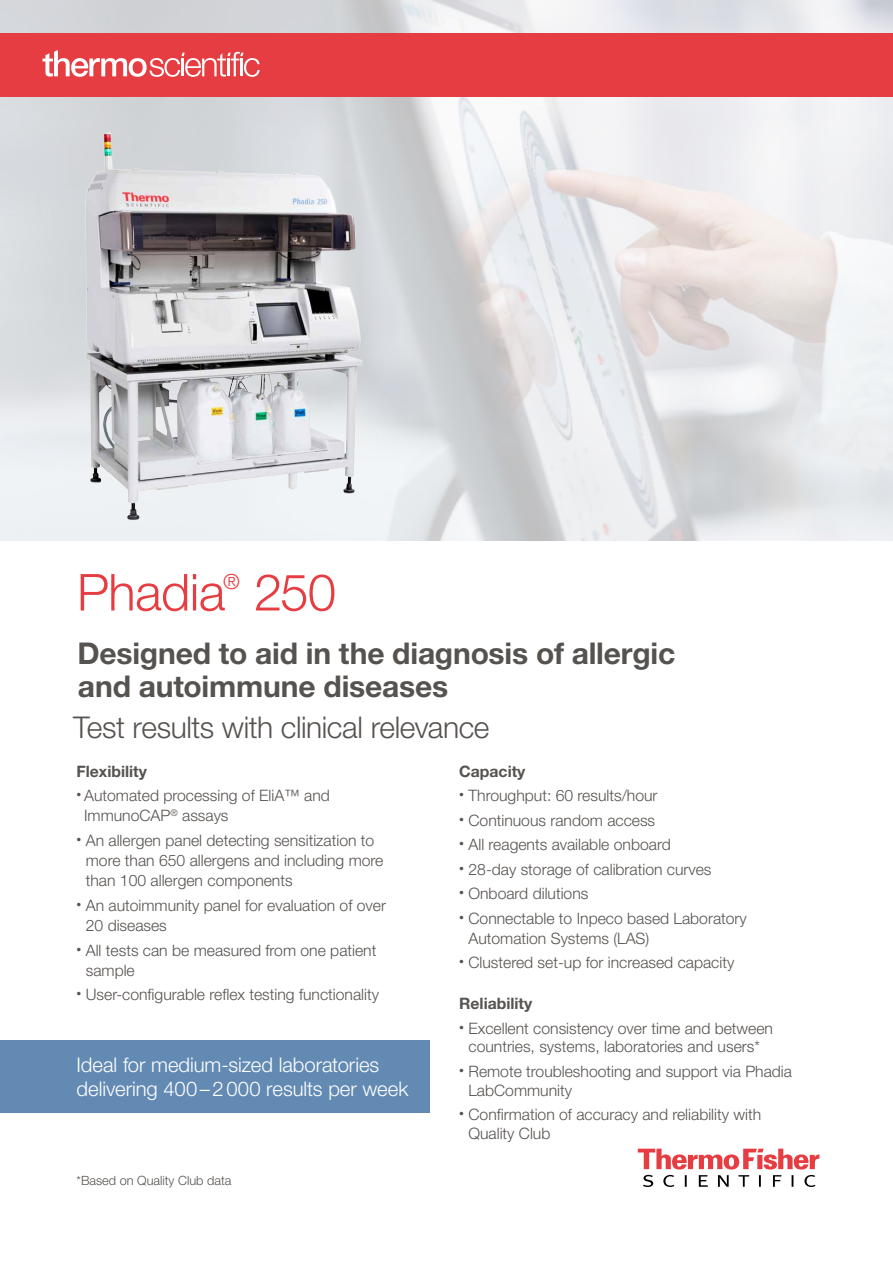
<style>
.page{position:relative;width:893px;height:1263px;background:#fff}
.page>*{position:absolute;margin:0;border:0;box-sizing:border-box;transform-origin:0 0}
.t1{font:300 51px "Helvetica Neue LT Std";letter-spacing:-.015em;color:#e63d42}
.t2{font:700 30px/33px "Helvetica Neue LT Std";letter-spacing:-.005em;color:#56524f}
.t3{font:300 30px "Helvetica Neue LT Std";letter-spacing:-.015em;color:#56524f}
.t4{font:300 21px "Helvetica Neue LT Std";color:#e63d42}
.t5{font:300 20.25px/24px "Helvetica Neue LT Std";color:#fff}
.t6{font:300 15.75px/20.2px "Helvetica Neue LT Std";color:#56524f}
.t7{font:700 15.75px "Helvetica Neue LT Std";color:#56524f}
.t8{font:300 12.75px "Helvetica Neue LT Std";color:#56524f}
</style>
<div class="page">
<img style="left:0;top:0;width:893px;height:540px">
<img style="left:77px;top:99px;width:296px;height:430px">
<div style="left:0;top:33px;width:893px;height:63px;background:#e63d42"></div>
<svg style="left:43px;top:50px;width:217px;height:27px"></svg>
<div style="left:0;top:1041px;width:429px;height:72px;background:#628ab3"></div>
<svg style="left:638px;top:1149px;width:181px;height:20px"></svg>
<svg style="left:643px;top:1175px;width:172px;height:12px"></svg>
<h1 class="t1" style="left:77px;top:561px;width:150px">Phadia</h1>
<h3 class="t4" style="left:223px;top:568px;width:18px">®</h3>
<h1 class="t1" style="left:254px;top:561px;width:83px">250</h1>
<h2 class="t2" style="left:77px;top:636px;width:599px">Designed to aid in the diagnosis of allergic and autoimmune diseases</h2>
<h2 class="t3" style="left:73px;top:708px;width:418px">Test results with clinical relevance</h2>
<p class="t7" style="left:77px;top:761px;width:72px">Flexibility</p>
<p class="t6" style="left:84px;top:785px;width:247px;text-indent:-8px"><sup>•</sup> Automated processing of EliA™ and<br>ImmunoCAP<sup>®</sup> assays</p>
<p class="t6" style="left:86px;top:830px;width:299px;text-indent:-9px"><sup>•</sup> An allergen panel detecting sensitization to more than 650 allergens and including more than 100 allergen components</p>
<p class="t6" style="left:86px;top:895px;width:302px;text-indent:-9px"><sup>•</sup> An autoimmunity panel for evaluation of over<br>20 diseases</p>
<p class="t6" style="left:86px;top:940px;width:292px;text-indent:-9px"><sup>•</sup> All tests can be measured from one patient sample</p>
<p class="t6" style="left:77px;top:984px;width:304px"><sup>•</sup> User-configurable reflex testing functionality</p>
<p class="t7" style="left:459px;top:761px;width:68px">Capacity</p>
<p class="t6" style="left:459px;top:785px;width:200px"><sup>•</sup> Throughput: 60 results/hour</p>
<p class="t6" style="left:459px;top:810px;width:197px"><sup>•</sup> Continuous random access</p>
<p class="t6" style="left:459px;top:834px;width:213px"><sup>•</sup> All reagents available onboard</p>
<p class="t6" style="left:459px;top:859px;width:254px"><sup>•</sup> 28-day storage of calibration curves</p>
<p class="t6" style="left:459px;top:883px;width:131px"><sup>•</sup> Onboard dilutions</p>
<p class="t6" style="left:468px;top:908px;width:280px;text-indent:-9px"><sup>•</sup> Connectable to Inpeco based Laboratory<br>Automation Systems (LAS)</p>
<p class="t6" style="left:459px;top:952px;width:277px"><sup>•</sup> Clustered set-up for increased capacity</p>
<p class="t7" style="left:459px;top:994px;width:75px">Reliability</p>
<p class="t6" style="left:459px;top:1018px;width:315px;line-height:18.9px;text-align:center"><sup>•</sup> Excellent consistency over time and between countries, systems, laboratories and users*</p>
<p class="t6" style="left:468px;top:1061px;width:325px;line-height:18.9px;text-indent:-9px"><sup>•</sup> Remote troubleshooting and support via Phadia<br>LabCommunity</p>
<p class="t6" style="left:468px;top:1105px;width:294px;line-height:18.9px;text-indent:-9px"><sup>•</sup> Confirmation of accuracy and reliability with<br>Quality Club</p>
<p class="t5" style="left:77px;top:1052px;width:333px">Ideal for medium-sized laboratories delivering 400–2000 results per week</p>
<p class="t8" style="left:77px;top:1172px;width:156px">*Based on Quality Club data</p>
</div>
